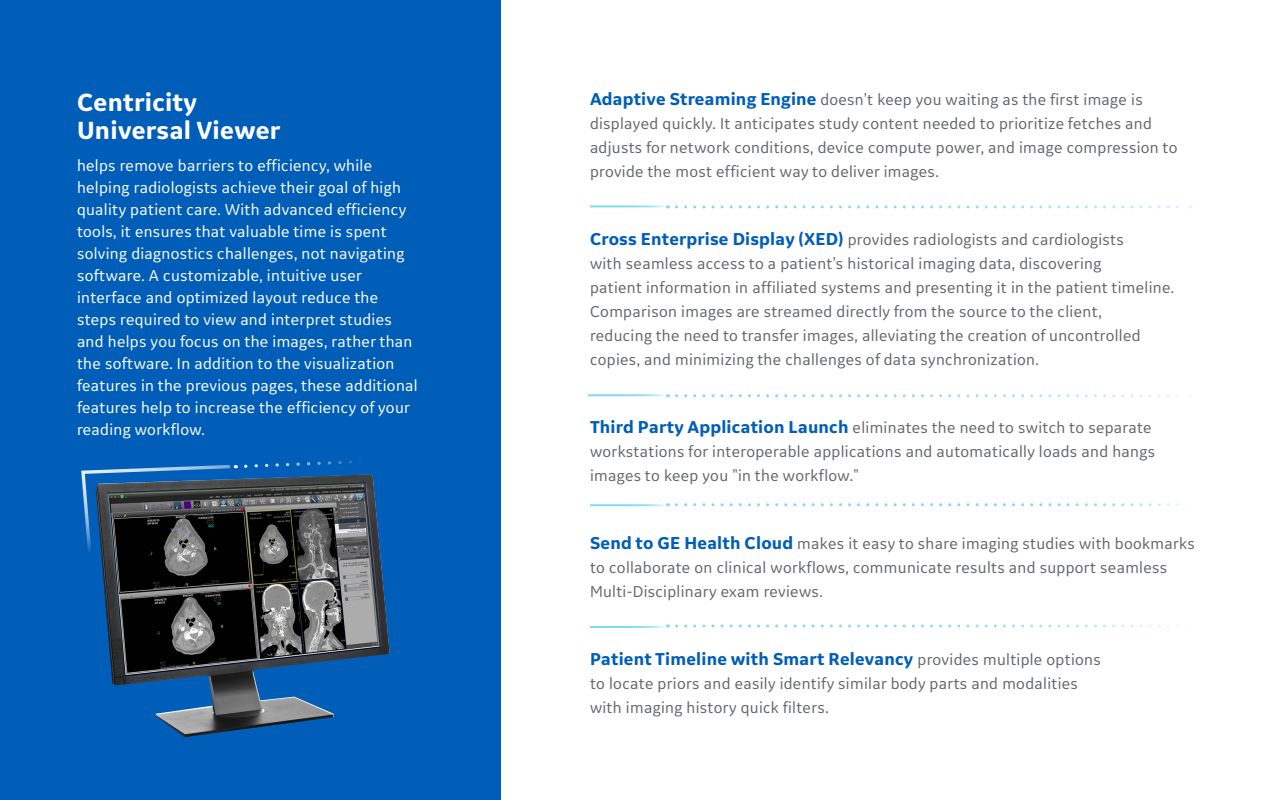
<style>
.page{position:relative;width:1280px;height:800px;background:#fff}
.page>*{position:absolute;margin:0;border:0;box-sizing:border-box;transform-origin:0 0}
.t1{font:700 26px/28px "GE Inspira Sans";letter-spacing:.01em;color:#fff}
.Paragraph_14pt{font:700 18px "GE Inspira Sans";letter-spacing:.01em;color:#005eb8}
.Paragraph_14pt-2{font:16.5px/24px "GE Inspira Sans";letter-spacing:.02em;color:#63666a}
.t2{font:16.5px/22px "GE Inspira Sans";letter-spacing:.02em;color:#fff}
.s1{font-weight:700;font-size:18px;color:#005eb8}
.s2{font-weight:400;font-size:16.5px;color:#63666a}
</style>
<div class="page">
<div style="left:0;top:0;width:500px;height:800px;background:#005eb8"></div>
<svg style="left:677px;top:205px;width:514px;height:3px"></svg>
<svg style="left:677px;top:394px;width:514px;height:3px"></svg>
<svg style="left:677px;top:503px;width:502px;height:3px"></svg>
<hr style="left:590px;top:205px;width:76px;height:2px;background:#80daf0">
<hr style="left:588px;top:394px;width:76px;height:2px;background:#80daf0">
<hr style="left:590px;top:504px;width:76px;height:2px;background:#80daf0">
<hr style="left:590px;top:626px;width:76px;height:2px;background:#80daf0">
<svg style="left:677px;top:624px;width:502px;height:4px"></svg>
<img style="left:101px;top:474px;width:289px;height:263px">
<svg style="left:244px;top:460px;width:108px;height:8px"></svg>
<svg style="left:81px;top:465px;width:155px;height:90px"></svg>
<p class="t1" style="left:77px;top:88px;width:205px">Centricity<br>Universal Viewer</p>
<p class="t2" style="left:77px;top:154px;width:342px">helps remove barriers to efficiency, while helping radiologists achieve their goal of high quality patient care. With advanced efficiency tools, it ensures that valuable time is spent solving diagnostics challenges, not navigating software. A customizable, intuitive user interface and optimized layout reduce the steps required to view and interpret studies and helps you focus on the images, rather than the software. In addition to the visualization features in the previous pages, these additional features help to increase the efficiency of your reading workflow.</p>
<p class="Paragraph_14pt-2" style="left:590px;top:87px;width:589px"><span class="s1">Adaptive Streaming Engine</span> doesn’t keep you waiting as the first image is displayed quickly. It anticipates study content needed to prioritize fetches and adjusts for network conditions, device compute power, and image compression to provide the most efficient way to deliver images.</p>
<p class="Paragraph_14pt-2" style="left:590px;top:227px;width:586px"><span class="s1">Cross Enterprise Display (XED)</span> provides radiologists and cardiologists<br>with seamless access to a patient’s historical imaging data, discovering<br>patient information in affiliated systems and presenting it in the patient timeline.<br>Comparison images are streamed directly from the source to the client,<br>reducing the need to transfer images, alleviating the creation of uncontrolled copies, and minimizing the challenges of data synchronization.</p>
<p class="Paragraph_14pt-2" style="left:590px;top:415px;width:567px"><span class="s1">Third Party Application Launch</span> eliminates the need to switch to separate workstations for interoperable applications and automatically loads and hangs images to keep you "in the workflow."</p>
<p class="Paragraph_14pt-2" style="left:590px;top:531px;width:606px"><span class="s1">Send to GE Health Cloud</span> makes it easy to share imaging studies with bookmarks to collaborate on clinical workflows, communicate results and support seamless<br>Multi-Disciplinary exam reviews.</p>
<p class="Paragraph_14pt" style="left:590px;top:648px;width:512px">Patient Timeline with Smart Relevancy <span class="s2">provides multiple options</span></p>
<p class="Paragraph_14pt-2" style="left:590px;top:671px;width:489px">to locate priors and easily identify similar body parts and modalities with imaging history quick filters.</p>
</div>
